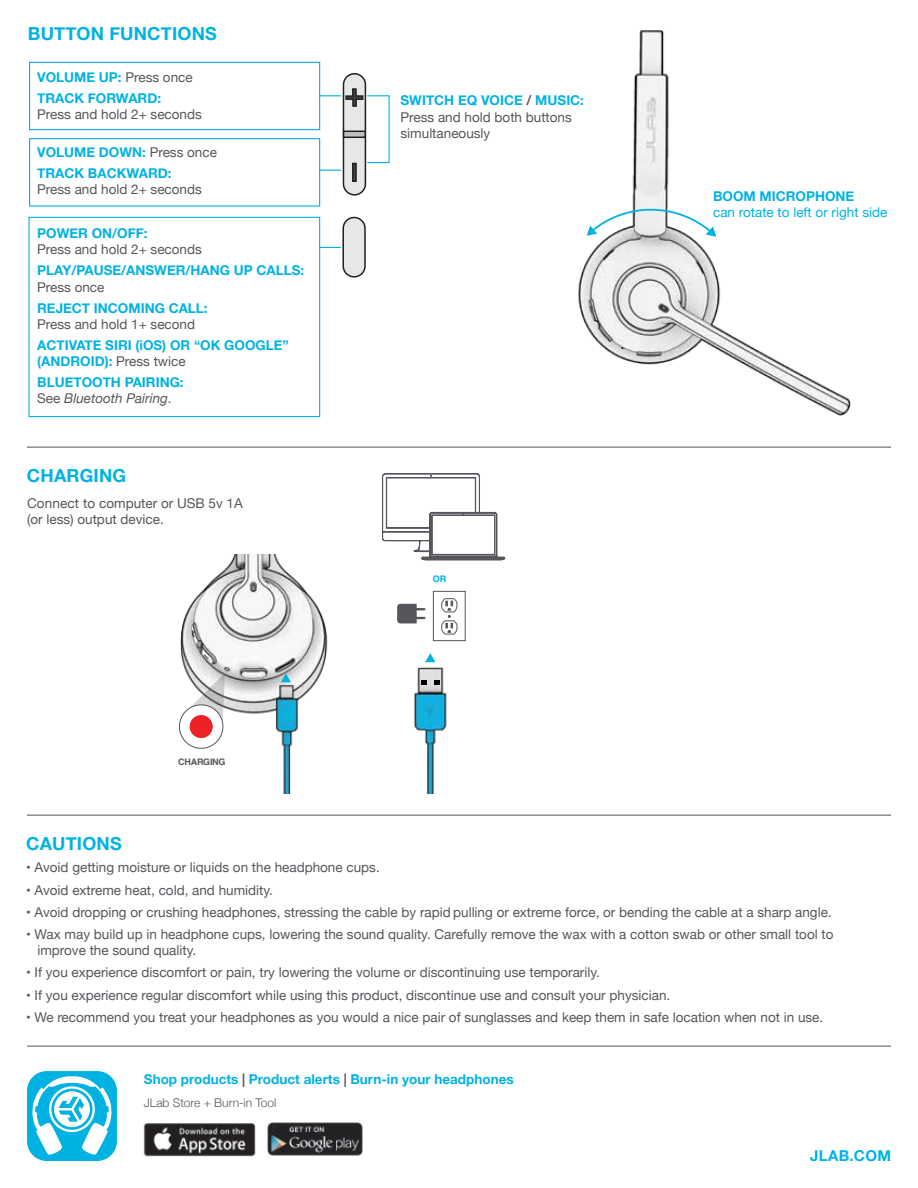
<style>
.page{position:relative;width:918px;height:1188px;background:#fff}
.page>*{position:absolute;margin:0;border:0;box-sizing:border-box;transform-origin:0 0}
.t1{font:700 18px "Helvetica Neue";letter-spacing:.01em;color:#00b2e2}
.t2{font:700 15px "Helvetica Neue";letter-spacing:.015em;color:#00b2e2}
.t3{font:13.5px/16.2px "Helvetica Neue";color:#54565b}
.t4{font:700 13.5px/21px "Helvetica Neue";color:#00b2e2}
.t5{font:13.5px "Helvetica Neue";color:#00b2e2}
.t6{font:300 12px "Helvetica Neue";color:#54565b}
.t7{font:700 9px "Helvetica";letter-spacing:-.025em;color:#54565b}
.t8{font:700 9px "Helvetica";color:#00b2e2}
.s1{font-weight:400;color:#54565b}
.s2{font-weight:400;font-style:italic;color:#54565b}
.s3{font-weight:700;color:#00b2e2}
.s4{font-weight:700}
.s5{color:#54565b}
</style>
<div class="page">
<img style="left:578px;top:30px;width:273px;height:386px">
<svg style="left:587px;top:208px;width:129px;height:29px"></svg>
<img style="left:226px;top:707px;width:40px;height:7px">
<img style="left:180px;top:555px;width:148px;height:152px">
<div style="left:433px;top:591px;width:33px;height:50px;background:#fff;border:1px solid #54565b"></div>
<svg style="left:441px;top:598px;width:17px;height:37px"></svg>
<svg style="left:397px;top:604px;width:28px;height:19px"></svg>
<svg style="left:382px;top:473px;width:124px;height:88px"></svg>
<div style="left:432px;top:515px;width:63px;height:40px;border:1px solid #54565b"></div>
<svg style="left:179px;top:673px;width:47px;height:76px"></svg>
<img style="left:266px;top:662px;width:49px;height:131px">
<img style="left:414px;top:653px;width:33px;height:140px">
<svg style="left:422px;top:680px;width:5px;height:5px"></svg>
<svg style="left:434px;top:680px;width:6px;height:5px"></svg>
<hr style="left:27px;top:447px;width:864px;height:1px;background:#54565b">
<hr style="left:27px;top:815px;width:864px;height:1px;background:#54565b">
<div style="left:29px;top:62px;width:291px;height:68px;border:1px solid #00b2e2"></div>
<div style="left:28px;top:217px;width:292px;height:200px;border:1px solid #00b2e2"></div>
<div style="left:29px;top:138px;width:291px;height:69px;border:1px solid #00b2e2"></div>
<svg style="left:320px;top:247px;width:21px;height:1px"></svg>
<svg style="left:319px;top:170px;width:22px;height:1px"></svg>
<div style="left:343px;top:74px;width:22px;height:121px;background:#e6e7e7;border-radius:11px"></div>
<div style="left:343px;top:73px;width:23px;height:123px;border:2px solid #231f20;border-radius:11px"></div>
<svg style="left:319px;top:88px;width:45px;height:20px"></svg>
<svg style="left:352px;top:163px;width:5px;height:19px"></svg>
<svg style="left:343px;top:131px;width:23px;height:7px"></svg>
<div style="left:343px;top:218px;width:22px;height:59px;background:#e6e7e7;border-radius:11px"></div>
<div style="left:342px;top:217px;width:24px;height:61px;border:2px solid #231f20;border-radius:11px"></div>
<hr style="left:27px;top:1046px;width:864px;height:1px;background:#54565b">
<div style="left:27px;top:1071px;width:90px;height:90px;background:#00b2e2;border-radius:20px"></div>
<svg style="left:32px;top:1076px;width:80px;height:79px"></svg>
<img style="left:143px;top:1123px;width:113px;height:33px">
<img style="left:268px;top:1123px;width:95px;height:32px">
<h1 class="t1" style="left:28px;top:20px;width:191px">BUTTON FUNCTIONS</h1>
<p class="t4" style="left:37px;top:67px;width:157px">VOLUME UP: <span class="s1">Press once<br></span>TRACK FORWARD:</p>
<p class="t3" style="left:37px;top:107px;width:166px">Press and hold 2+ seconds</p>
<p class="t4" style="left:37px;top:142px;width:181px">VOLUME DOWN: <span class="s1">Press once<br></span>TRACK BACKWARD:</p>
<p class="t3" style="left:37px;top:182px;width:166px">Press and hold 2+ seconds</p>
<p class="t4" style="left:37px;top:223px;width:112px">POWER ON/OFF:</p>
<p class="t3" style="left:37px;top:242px;width:166px">Press and hold 2+ seconds</p>
<p class="t4" style="left:37px;top:260px;width:269px">PLAY/PAUSE/ANSWER/HANG UP CALLS:</p>
<p class="t3" style="left:37px;top:279px;width:69px">Press once</p>
<p class="t4" style="left:37px;top:298px;width:172px">REJECT INCOMING CALL:</p>
<p class="t3" style="left:37px;top:317px;width:159px">Press and hold 1+ second</p>
<p class="t4" style="left:37px;top:337px;width:253px;line-height:16.2px">ACTIVATE SIRI (iOS) OR “OK GOOGLE” (ANDROID): <span class="s1">Press twice</span></p>
<p class="t4" style="left:37px;top:374px;width:148px;line-height:16.2px">BLUETOOTH PAIRING:<br><span class="s1">See</span> <span class="s2">Bluetooth Pairing</span><span class="s1">.</span></p>
<h1 class="t1" style="left:27px;top:462px;width:101px">CHARGING</h1>
<p class="t3" style="left:27px;top:496px;width:217px">Connect to computer or USB 5v 1A (or less) output device.</p>
<p class="t7" style="left:178px;top:754px;width:49px">CHARGING</p>
<p class="t3" style="left:401px;top:93px;width:185px"><span class="s3">SWITCH EQ VOICE</span> <span class="s4">/</span> <span class="s3">MUSIC:<br></span>Press and hold both buttons simultaneously</p>
<p class="t8" style="left:433px;top:571px;width:15px">OR</p>
<p class="t4" style="left:713px;top:186px;width:143px">BOOM MICROPHONE</p>
<p class="t5" style="left:713px;top:203px;width:176px">can rotate to left or right side</p>
<h1 class="t1" style="left:26px;top:830px;width:97px">CAUTIONS</h1>
<p class="t3" style="left:26px;top:860px;width:355px">• Avoid getting moisture or liquids on the headphone cups.</p>
<p class="t3" style="left:26px;top:882px;width:248px">• Avoid extreme heat, cold, and humidity.</p>
<p class="t3" style="left:26px;top:905px;width:807px">• Avoid dropping or crushing headphones, stressing the cable by rapid pulling or extreme force, or bending the cable at a sharp angle.</p>
<p class="t3" style="left:37px;top:927px;width:798px;text-indent:-11px">• Wax may build up in headphone cups, lowering the sound quality. Carefully remove the wax with a cotton swab or other small tool to improve the sound quality.</p>
<p class="t3" style="left:26px;top:965px;width:575px">• If you experience discomfort or pain, try lowering the volume or discontinuing use temporarily.</p>
<p class="t3" style="left:26px;top:987px;width:646px">• If you experience regular discomfort while using this product, discontinue use and consult your physician.</p>
<p class="t3" style="left:26px;top:1010px;width:799px">• We recommend you treat your headphones as you would a nice pair of sunglasses and keep them in safe location when not in use.</p>
<p class="t4" style="left:144px;top:1069px;width:371px">Shop products <span class="s5">|</span> Product alerts <span class="s5">|</span> Burn-in your headphones</p>
<p class="t6" style="left:144px;top:1093px;width:134px">JLab Store + Burn-in Tool</p>
<p class="t2" style="left:810px;top:1144px;width:82px">JLAB.COM</p>
</div>
